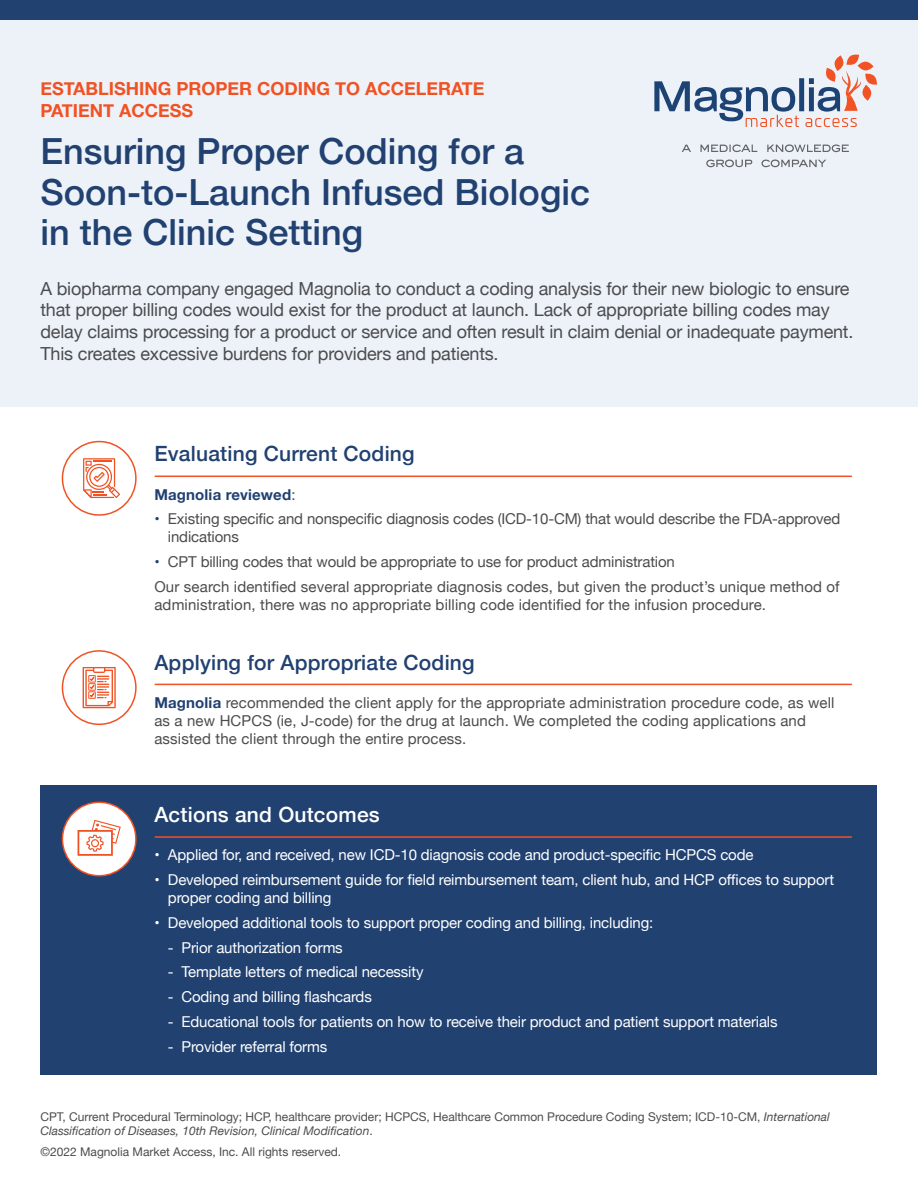
<style>
.page{position:relative;width:918px;height:1188px;background:#fff}
.page>*{position:absolute;margin:0;border:0;box-sizing:border-box;transform-origin:0 0}
.t1{font:500 36px/40.5px "Helvetica Neue";color:#214171}
.t2{font:500 21px "Helvetica Neue";letter-spacing:.01em;color:#214171}
.t3{font:500 21px "Helvetica Neue";letter-spacing:.01em;color:#fff}
.t4{font:18px/21.6px "Helvetica Neue";letter-spacing:-.01em;color:#4b4c4d}
.t5{font:700 18px/21.6px "Helvetica Neue";color:#f15223}
.t6{font:15px/18px "Helvetica Neue";letter-spacing:-.01em;color:#fff}
.t7{font:15px/18px "Helvetica Neue";letter-spacing:.01em;color:#4b4c4d}
.t8{font:15px/18px "Helvetica Neue";letter-spacing:-.01em;color:#4b4c4d}
.t9{font:700 15px "Helvetica Neue";letter-spacing:.01em;color:#214171}
.t10{font:12px/14.4px "Helvetica Neue";color:#4b4c4d}
.s1{font-weight:400;color:#4b4c4d}
.s2{color:#214171}
.s3{font-weight:700;color:#214171}
.s4{font-style:italic}
</style>
<div class="page">
<div style="left:0;top:20px;width:918px;height:387px;background:#edf2f9"></div>
<div style="left:0;top:0;width:918px;height:20px;background:#214171"></div>
<hr style="left:155px;top:476px;width:696px;height:1px;background:#f15223">
<hr style="left:155px;top:684px;width:696px;height:1px;background:#f15223">
<svg style="left:654px;top:54px;width:223px;height:73px"></svg>
<svg style="left:706px;top:160px;width:120px;height:7px"></svg>
<svg style="left:682px;top:144px;width:167px;height:8px"></svg>
<div style="left:40px;top:786px;width:838px;height:289px;background:#214171"></div>
<hr style="left:155px;top:836px;width:696px;height:2px;background:#f15223">
<div style="left:62px;top:802px;width:74px;height:74px;background:#fff;border-radius:50%"></div>
<div style="left:62px;top:802px;width:75px;height:74px;border:2px solid #f15223;border-radius:50%"></div>
<div style="left:62px;top:650px;width:75px;height:75px;border:2px solid #f15223;border-radius:50%"></div>
<svg style="left:83px;top:667px;width:33px;height:41px"></svg>
<div style="left:88px;top:675px;width:8px;height:7px;border:1px solid #f15223"></div>
<div style="left:62px;top:441px;width:75px;height:75px;border:2px solid #f15223;border-radius:50%"></div>
<svg style="left:83px;top:458px;width:37px;height:40px"></svg>
<svg style="left:78px;top:820px;width:43px;height:36px"></svg>
<p class="t5" style="left:40px;top:78px;width:446px">ESTABLISHING PROPER CODING TO ACCELERATE<br>PATIENT ACCESS</p>
<h1 class="t1" style="left:40px;top:128px;width:551px">Ensuring Proper Coding for a<br>Soon-to-Launch Infused Biologic in the Clinic Setting</h1>
<p class="t4" style="left:40px;top:279px;width:814px">A biopharma company engaged Magnolia to conduct a coding analysis for their new biologic to ensure that proper billing codes would exist for the product at launch. Lack of appropriate billing codes may delay claims processing for a product or service and often result in claim denial or inadequate payment.<br>This creates excessive burdens for providers and patients.</p>
<h2 class="t2" style="left:154px;top:437px;width:262px">Evaluating Current Coding</h2>
<p class="t9" style="left:154px;top:482px;width:143px">Magnolia reviewed<span class="s1">:</span></p>
<p class="t8" style="left:168px;top:511px;width:674px;text-indent:-14px"><span class="s2">•</span> Existing specific and nonspecific diagnosis codes (ICD-10-CM) that would describe the FDA-approved indications</p>
<p class="t7" style="left:154px;top:550px;width:687px;line-height:24.8px"><span class="s2">•</span> CPT billing codes that would be appropriate to use for product administration<br>Our search identified several appropriate diagnosis codes, but given the product’s unique method of</p>
<p class="t7" style="left:154px;top:596px;width:613px">administration, there was no appropriate billing code identified for the infusion procedure.</p>
<h2 class="t2" style="left:154px;top:646px;width:322px">Applying for Appropriate Coding</h2>
<p class="t7" style="left:154px;top:695px;width:682px"><span class="s3">Magnolia</span> recommended the client apply for the appropriate administration procedure code, as well as a new HCPCS (ie, J-code) for the drug at launch. We completed the coding applications and assisted the client through the entire process.</p>
<h2 class="t3" style="left:154px;top:798px;width:227px">Actions and Outcomes</h2>
<p class="t6" style="left:154px;top:847px;width:601px">• Applied for, and received, new ICD-10 diagnosis code and product-specific HCPCS code</p>
<p class="t6" style="left:168px;top:872px;width:668px;text-indent:-14px">• Developed reimbursement guide for field reimbursement team, client hub, and HCP offices to support proper coding and billing</p>
<p class="t6" style="left:154px;top:914px;width:500px">• Developed additional tools to support proper coding and billing, including:</p>
<p class="t6" style="left:168px;top:939px;width:176px">- Prior authorization forms</p>
<p class="t6" style="left:168px;top:964px;width:257px">- Template letters of medical necessity</p>
<p class="t6" style="left:168px;top:989px;width:205px">- Coding and billing flashcards</p>
<p class="t6" style="left:168px;top:1013px;width:611px">- Educational tools for patients on how to receive their product and patient support materials</p>
<p class="t6" style="left:168px;top:1038px;width:161px">- Provider referral forms</p>
<p class="t10" style="left:40px;top:1110px;width:791px">CPT, Current Procedural Terminology; HCP, healthcare provider; HCPCS, Healthcare Common Procedure Coding System; ICD-10-CM, <span class="s4">International<br>Classification of Diseases, 10th Revision, Clinical Modification</span>.</p>
<p class="t10" style="left:40px;top:1145px;width:302px">©2022 Magnolia Market Access, Inc. All rights reserved.</p>
</div>
